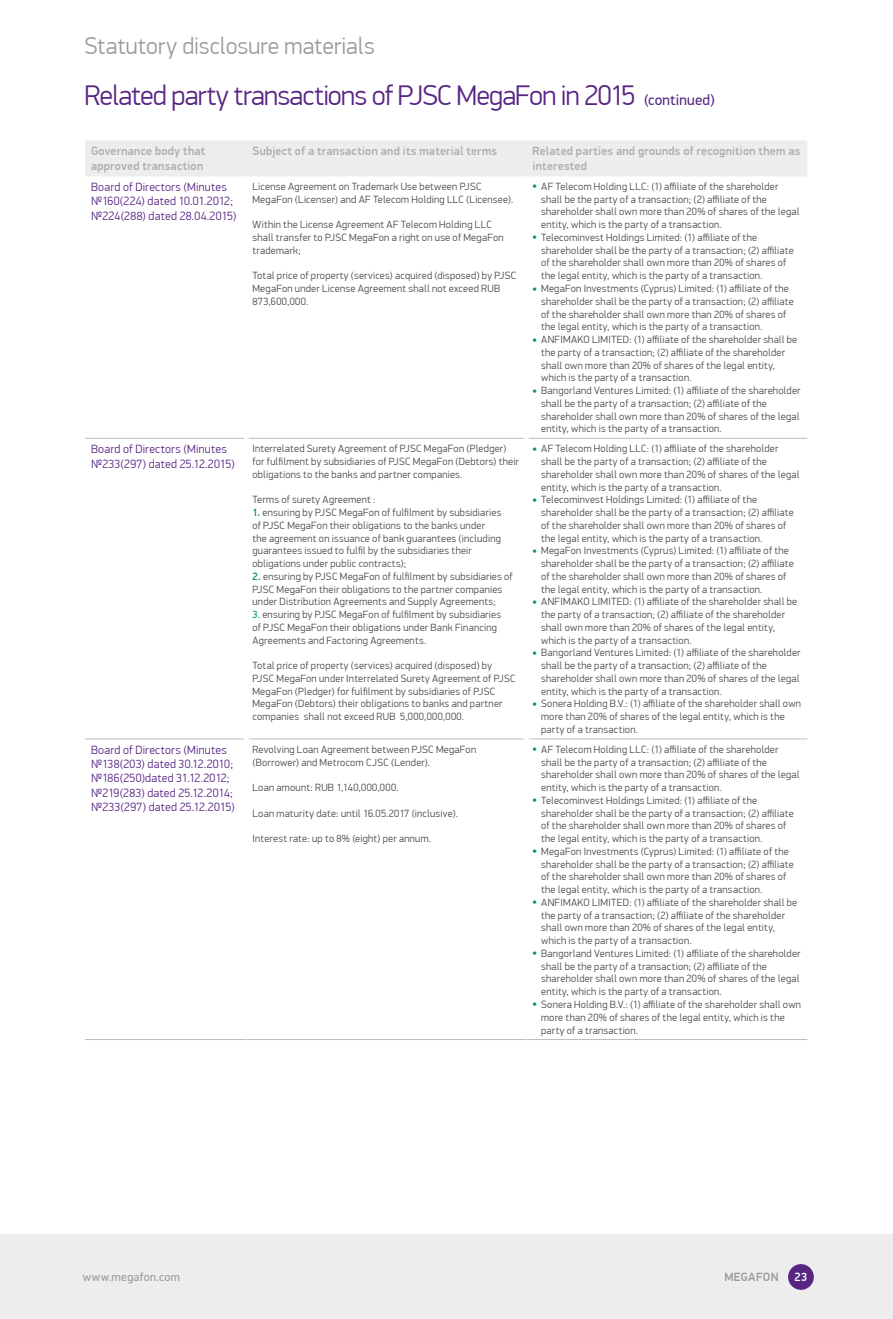
<style>
.page{position:relative;width:893px;height:1319px;background:#fff}
.page>*{position:absolute;margin:0;border:0;box-sizing:border-box;transform-origin:0 0}
.t1{font:300 28.5px "PF Din Display Pro";letter-spacing:-.025em;color:#582583}
.t2{font:300 24px "PF Din Display Pro";color:#9b9b9a}
.Governance{font:300 12px/14.2px "PF Din Display Pro";letter-spacing:.02em;color:#582583}
.Fin_Table_Header{font:500 12px/15px "PF Din Display Pro";letter-spacing:.025em;color:#adadad}
.t3{font:12px "PF Din Display Pro";letter-spacing:.025em;color:#9b9b9a}
.t4{font:500 12px "PF Din Display Pro";letter-spacing:.025em;color:#9b9b9a}
.t5{font:500 12px "PF Din Display Pro";color:#fff}
.Appendix_text{font:300 10.5px/12.8px "PF Din Display Pro";letter-spacing:.025em;color:#4a4a49}
.s1{font-weight:400;font-size:15px}
.s2{font-size:5.25px;color:#009757}
.s3{font-weight:500;color:#009757}
.s4{font-weight:400;color:#009757}
</style>
<div class="page">
<div style="left:0;top:1233px;width:893px;height:85px;background:#ededed"></div>
<div style="left:788px;top:1263px;width:26px;height:26px;background:#582583;border-radius:50%"></div>
<div style="left:85px;top:140px;width:722px;height:36px;background:#ededed"></div>
<hr style="left:85px;top:438px;width:159px;height:1px;background:#bebebe">
<hr style="left:249px;top:438px;width:275px;height:1px;background:#bebebe">
<hr style="left:529px;top:438px;width:278px;height:1px;background:#bebebe">
<hr style="left:85px;top:738px;width:159px;height:1px;background:#bebebe">
<hr style="left:249px;top:738px;width:275px;height:1px;background:#bebebe">
<hr style="left:529px;top:738px;width:278px;height:1px;background:#bebebe">
<hr style="left:85px;top:1038px;width:161px;height:1px;background:#bebebe">
<hr style="left:246px;top:1038px;width:281px;height:1px;background:#bebebe">
<hr style="left:527px;top:1038px;width:280px;height:1px;background:#bebebe">
<h2 class="t2" style="left:85px;top:32px;width:292px">Statutory disclosure materials</h2>
<h1 class="t1" style="left:85px;top:78px;width:632px">Related party transactions of PJSC MegaFon in 2015 <span class="s1">(continued)</span></h1>
<p class="Fin_Table_Header" style="left:91px;top:144px;width:116px">Governance body that approved transaction</p>
<p class="Fin_Table_Header" style="left:252px;top:144px;width:246px">Subject of a transaction and its material terms</p>
<p class="Fin_Table_Header" style="left:533px;top:144px;width:269px">Related parties and grounds of recognition them as interested</p>
<p class="Governance" style="left:91px;top:180px;width:147px">Board of Directors (Minutes №160(224) dated 10.01.2012; №224(288) dated 28.04.2015)</p>
<p class="Appendix_text" style="left:252px;top:180px;width:262px">License Agreement on Trademark Use between PJSC<br>MegaFon (Licenser) and AF Telecom Holding LLC (Licensee).</p>
<p class="Appendix_text" style="left:252px;top:218px;width:253px">Within the License Agreement AF Telecom Holding LLC shall transfer to PJSC MegaFon a right on use of MegaFon trademark;</p>
<p class="Appendix_text" style="left:252px;top:269px;width:265px">Total price of property (services) acquired (disposed) by PJSC<br>MegaFon under License Agreement shall not exceed RUB<br>873,600,000.</p>
<p class="Appendix_text" style="left:541px;top:180px;width:260px;text-indent:-9px"><span class="s2">●</span> AF Telecom Holding LLC: (1) affiliate of the shareholder shall be the party of a transaction; (2) affiliate of the shareholder shall own more than 20% of shares of the legal entity, which is the party of a transaction.</p>
<p class="Appendix_text" style="left:541px;top:231px;width:254px;text-indent:-9px"><span class="s2">●</span> Telecominvest Holdings Limited: (1) affiliate of the shareholder shall be the party of a transaction; (2) affiliate of the shareholder shall own more than 20% of shares of the legal entity, which is the party of a transaction.</p>
<p class="Appendix_text" style="left:541px;top:282px;width:254px;text-indent:-9px"><span class="s2">●</span> MegaFon Investments (Cyprus) Limited: (1) affiliate of the shareholder shall be the party of a transaction; (2) affiliate of the shareholder shall own more than 20% of shares of the legal entity, which is the party of a transaction.</p>
<p class="Appendix_text" style="left:541px;top:333px;width:258px;text-indent:-9px"><span class="s2">●</span> ANFIMAKO LIMITED: (1) affiliate of the shareholder shall be the party of a transaction; (2) affiliate of the shareholder shall own more than 20% of shares of the legal entity, which is the party of a transaction.</p>
<p class="Appendix_text" style="left:541px;top:384px;width:261px;text-indent:-9px"><span class="s2">●</span> Bangorland Ventures Limited: (1) affiliate of the shareholder shall be the party of a transaction; (2) affiliate of the shareholder shall own more than 20% of shares of the legal entity, which is the party of a transaction.</p>
<p class="Governance" style="left:91px;top:442px;width:145px">Board of Directors (Minutes №233(297) dated 25.12.2015)</p>
<p class="Appendix_text" style="left:252px;top:442px;width:268px">Interrelated Surety Agreement of PJSC MegaFon (Pledger) for fulfilment by subsidiaries of PJSC MegaFon (Debtors) their obligations to the banks and partner companies.</p>
<p class="Appendix_text" style="left:252px;top:493px;width:125px">Terms of surety Agreement :</p>
<p class="Appendix_text" style="left:252px;top:506px;width:250px"><span class="s3">1.</span> ensuring by PJSC MegaFon of fulfilment by subsidiaries of PJSC MegaFon their obligations to the banks under the agreement on issuance of bank guarantees (including guarantees issued to fulfil by the subsidiaries their obligations under public contracts);</p>
<p class="Appendix_text" style="left:252px;top:570px;width:262px"><span class="s3">2.</span> ensuring by PJSC MegaFon of fulfilment by subsidiaries of<br>PJSC MegaFon their obligations to the partner companies under Distribution Agreements and Supply Agreements;</p>
<p class="Appendix_text" style="left:252px;top:608px;width:250px"><span class="s4">3.</span> ensuring by PJSC MegaFon of fulfilment by subsidiaries of PJSC MegaFon their obligations under Bank Financing<br>Agreements and Factoring Agreements.</p>
<p class="Appendix_text" style="left:252px;top:659px;width:265px">Total price of property (services) acquired (disposed) by PJSC MegaFon under Interrelated Surety Agreement of PJSC MegaFon (Pledger) for fulfilment by subsidiaries of PJSC MegaFon (Debtors) their obligations to banks and partner companies shall not exceed RUB 5,000,000,000.</p>
<p class="Governance" style="left:91px;top:742px;width:145px">Board of Directors (Minutes №138(203) dated 30.12.2010; №186(250)dated 31.12.2012; №219(283) dated 25.12.2014; №233(297) dated 25.12.2015)</p>
<p class="Appendix_text" style="left:252px;top:743px;width:225px">Revolving Loan Agreement between PJSC MegaFon (Borrower) and Metrocom CJSC (Lender).</p>
<p class="Appendix_text" style="left:252px;top:781px;width:148px">Loan amount: RUB 1,140,000,000.</p>
<p class="Appendix_text" style="left:252px;top:806px;width:207px">Loan maturity date: until 16.05.2017 (inclusive).</p>
<p class="Appendix_text" style="left:252px;top:832px;width:180px">Interest rate: up to 8% (eight) per annum.</p>
<p class="Appendix_text" style="left:541px;top:442px;width:260px;text-indent:-9px"><span class="s2">●</span> AF Telecom Holding LLC: (1) affiliate of the shareholder shall be the party of a transaction; (2) affiliate of the shareholder shall own more than 20% of shares of the legal entity, which is the party of a transaction.</p>
<p class="Appendix_text" style="left:541px;top:493px;width:254px;text-indent:-9px"><span class="s2">●</span> Telecominvest Holdings Limited: (1) affiliate of the shareholder shall be the party of a transaction; (2) affiliate of the shareholder shall own more than 20% of shares of the legal entity, which is the party of a transaction.</p>
<p class="Appendix_text" style="left:541px;top:544px;width:254px;text-indent:-9px"><span class="s2">●</span> MegaFon Investments (Cyprus) Limited: (1) affiliate of the shareholder shall be the party of a transaction; (2) affiliate of the shareholder shall own more than 20% of shares of the legal entity, which is the party of a transaction.</p>
<p class="Appendix_text" style="left:541px;top:595px;width:258px;text-indent:-9px"><span class="s2">●</span> ANFIMAKO LIMITED: (1) affiliate of the shareholder shall be the party of a transaction; (2) affiliate of the shareholder shall own more than 20% of shares of the legal entity, which is the party of a transaction.</p>
<p class="Appendix_text" style="left:541px;top:646px;width:261px;text-indent:-9px"><span class="s2">●</span> Bangorland Ventures Limited: (1) affiliate of the shareholder shall be the party of a transaction; (2) affiliate of the shareholder shall own more than 20% of shares of the legal entity, which is the party of a transaction.</p>
<p class="Appendix_text" style="left:541px;top:697px;width:261px;text-indent:-9px"><span class="s2">●</span> Sonera Holding B.V.: (1) affiliate of the shareholder shall own more than 20% of shares of the legal entity, which is the party of a transaction.</p>
<p class="Appendix_text" style="left:541px;top:743px;width:260px;text-indent:-9px"><span class="s2">●</span> AF Telecom Holding LLC: (1) affiliate of the shareholder shall be the party of a transaction; (2) affiliate of the shareholder shall own more than 20% of shares of the legal entity, which is the party of a transaction.</p>
<p class="Appendix_text" style="left:541px;top:794px;width:254px;text-indent:-9px"><span class="s2">●</span> Telecominvest Holdings Limited: (1) affiliate of the shareholder shall be the party of a transaction; (2) affiliate of the shareholder shall own more than 20% of shares of the legal entity, which is the party of a transaction.</p>
<p class="Appendix_text" style="left:541px;top:845px;width:254px;text-indent:-9px"><span class="s2">●</span> MegaFon Investments (Cyprus) Limited: (1) affiliate of the shareholder shall be the party of a transaction; (2) affiliate of the shareholder shall own more than 20% of shares of the legal entity, which is the party of a transaction.</p>
<p class="Appendix_text" style="left:541px;top:896px;width:258px;text-indent:-9px"><span class="s2">●</span> ANFIMAKO LIMITED: (1) affiliate of the shareholder shall be the party of a transaction; (2) affiliate of the shareholder shall own more than 20% of shares of the legal entity, which is the party of a transaction.</p>
<p class="Appendix_text" style="left:541px;top:947px;width:261px;text-indent:-9px"><span class="s2">●</span> Bangorland Ventures Limited: (1) affiliate of the shareholder shall be the party of a transaction; (2) affiliate of the shareholder shall own more than 20% of shares of the legal entity, which is the party of a transaction.</p>
<p class="Appendix_text" style="left:541px;top:998px;width:261px;text-indent:-9px"><span class="s2">●</span> Sonera Holding B.V.: (1) affiliate of the shareholder shall own more than 20% of shares of the legal entity, which is the party of a transaction.</p>
<p class="t3" style="left:83px;top:1269px;width:99px">www.megafon.com</p>
<p class="t4" style="left:724px;top:1269px;width:56px">MEGAFON</p>
<p class="t5" style="left:795px;top:1269px;width:14px">23</p>
</div>
